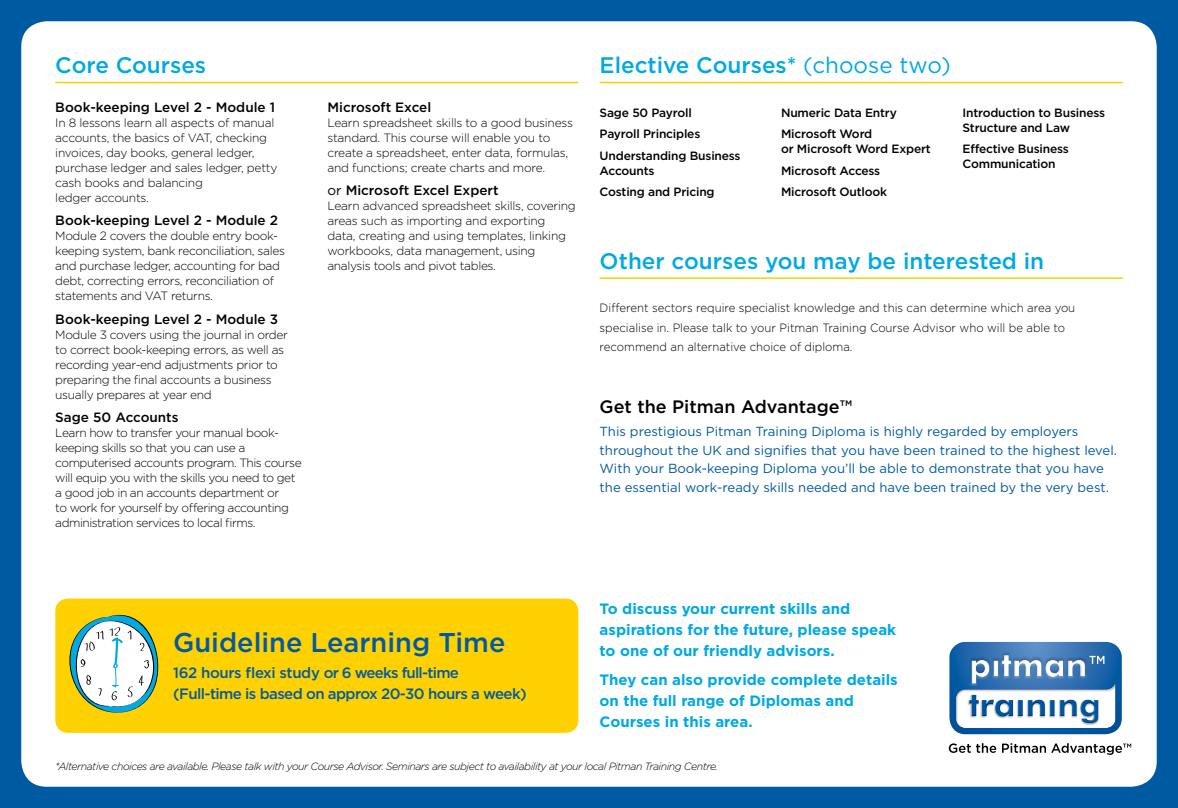
<style>
.page{position:relative;width:1178px;height:808px;background:#005aa2}
.page>*{position:absolute;margin:0;border:0;box-sizing:border-box;transform-origin:0 0}
.t1{font:500 27.15px "Gotham";color:#005aa2}
.t2{font:500 22.5px "Gotham";color:#00a9e2}
.t3{font:500 18px "Gotham";color:#000}
.t4{font:700 15px/21px "Gotham";color:#00a9e2}
.t5{font:500 15px/20.7px "Gotham";letter-spacing:-.04em;color:#005aa2}
.t6{font:500 13.5px "Gotham";color:#000}
.t7{font:13.2px/18.6px "Gotham";color:#005aa2}
.t8{font:300 12px/15px "Gotham";letter-spacing:-.03em;color:#000}
.t9{font:500 12px/21.5px "Gotham";letter-spacing:-.015em;color:#000}
.t10{font:300 12px/19.5px "Gotham";color:#000;scale:.95 1}
.t11{font:italic 300 10.5px "Gotham";letter-spacing:-.045em;color:#000}
.s1{font-weight:400}
</style>
<div class="page">
<div style="left:21px;top:21px;width:1136px;height:766px;background:#fff;border-radius:26px"></div>
<hr style="left:55px;top:82px;width:523px;height:1px;background:#ffd100">
<hr style="left:600px;top:82px;width:523px;height:1px;background:#ffd100">
<hr style="left:600px;top:277px;width:523px;height:2px;background:#ffd100">
<div style="left:55px;top:598px;width:523px;height:135px;background:#ffd100;border-radius:13px"></div>
<svg style="left:69px;top:615px;width:89px;height:98px"></svg>
<svg style="left:949px;top:743px;width:182px;height:12px"></svg>
<svg style="left:949px;top:642px;width:173px;height:92px"></svg>
<h2 class="t2" style="left:55px;top:51px;width:152px">Core Courses</h2>
<p class="t6" style="left:55px;top:98px;width:221px">Book-keeping Level 2 - Module 1</p>
<p class="t8" style="left:55px;top:115px;width:224px">In 8 lessons learn all aspects of manual accounts, the basics of VAT, checking invoices, day books, general ledger, purchase ledger and sales ledger, petty cash books and balancing<br>ledger accounts.</p>
<p class="t6" style="left:55px;top:212px;width:224px">Book-keeping Level 2 - Module 2</p>
<p class="t8" style="left:55px;top:228px;width:231px">Module 2 covers the double entry book&shy;keeping system, bank reconciliation, sales and purchase ledger, accounting for bad debt, correcting errors, reconciliation of statements and VAT returns.</p>
<p class="t6" style="left:55px;top:310px;width:224px">Book-keeping Level 2 - Module 3</p>
<p class="t8" style="left:55px;top:327px;width:234px">Module 3 covers using the journal in order to correct book-keeping errors, as well as recording year-end adjustments prior to preparing the final accounts a business usually prepares at year end</p>
<p class="t6" style="left:55px;top:409px;width:125px">Sage 50 Accounts</p>
<p class="t8" style="left:55px;top:425px;width:248px">Learn how to transfer your manual book&shy;keeping skills so that you can use a computerised accounts program. This course will equip you with the skills you need to get a good job in an accounts department or<br>to work for yourself by offering accounting administration services to local firms.</p>
<p class="t6" style="left:327px;top:98px;width:105px">Microsoft Excel</p>
<p class="t8" style="left:327px;top:115px;width:247px">Learn spreadsheet skills to a good business standard. This course will enable you to create a spreadsheet, enter data, formulas, and functions; create charts and more.</p>
<p class="t6" style="left:327px;top:182px;width:173px"><span class="s1">or</span> Microsoft Excel Expert</p>
<p class="t8" style="left:327px;top:198px;width:250px">Learn advanced spreadsheet skills, covering areas such as importing and exporting data, creating and using templates, linking workbooks, data management, using analysis tools and pivot tables.</p>
<h2 class="t2" style="left:600px;top:51px;width:353px">Elective Courses* <span class="s1">(choose two)</span></h2>
<p class="t9" style="left:600px;top:102px;width:143px">Sage 50 Payroll<br>Payroll Principles<br>Understanding Business</p>
<p class="t9" style="left:600px;top:160px;width:117px">Accounts<br>Costing and Pricing</p>
<p class="t9" style="left:781px;top:102px;width:117px">Numeric Data Entry<br>Microsoft Word</p>
<p class="t9" style="left:781px;top:138px;width:151px">or Microsoft Word Expert<br>Microsoft Access<br>Microsoft Outlook</p>
<p class="t9" style="left:962px;top:105px;width:144px;line-height:15px">Introduction to Business<br>Structure and Law</p>
<p class="t9" style="left:962px;top:141px;width:108px;line-height:15px">Effective Business<br>Communication</p>
<h2 class="t2" style="left:600px;top:246px;width:446px">Other courses you may be interested in</h2>
<p class="t10" style="left:600px;top:298px;width:502px">Different sectors require specialist knowledge and this can determine which area you specialise in. Please talk to your Pitman Training Course Advisor who will be able to recommend an alternative choice of diploma.</p>
<h3 class="t3" style="left:600px;top:395px;width:254px">Get the Pitman Advantage™</h3>
<p class="t7" style="left:600px;top:422px;width:519px">This prestigious Pitman Training Diploma is highly regarded by employers throughout the UK and signifies that you have been trained to the highest level.<br>With your Book-keeping Diploma you’ll be able to demonstrate that you have the essential work-ready skills needed and have been trained by the very best.</p>
<h1 class="t1" style="left:173px;top:625px;width:334px">Guideline Learning Time</h1>
<p class="t5" style="left:173px;top:662px;width:355px">162 hours flexi study or 6 weeks full-time (Full-time is based on approx 20-30 hours a week)</p>
<p class="t4" style="left:600px;top:598px;width:298px">To discuss your current skills and aspirations for the future, please speak to one of our friendly advisors.</p>
<p class="t4" style="left:600px;top:669px;width:300px">They can also provide complete details on the full range of Diplomas and<br>Courses in this area.</p>
<p class="t11" style="left:55px;top:759px;width:664px">*Alternative choices are available. Please talk with your Course Advisor. Seminars are subject to availability at your local Pitman Training Centre.</p>
</div>
